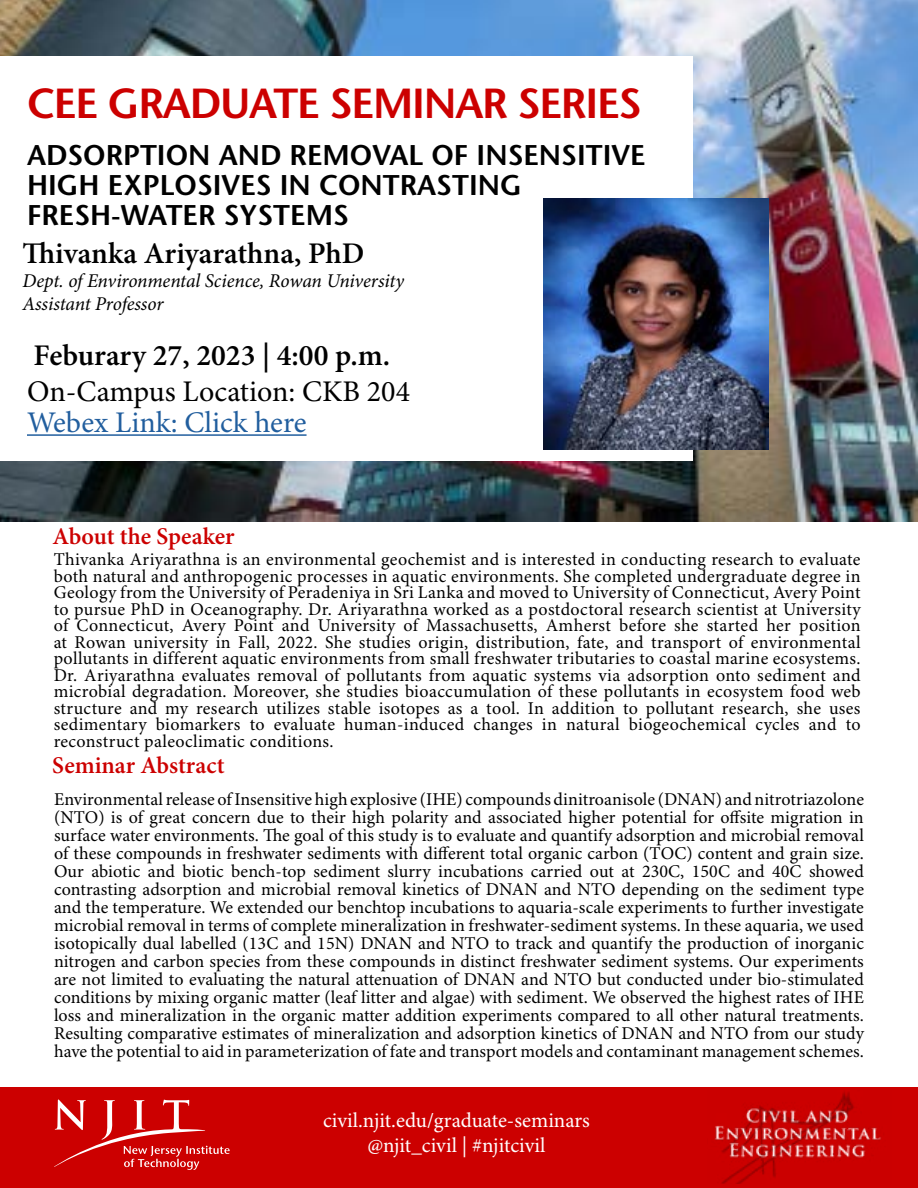
<style>
.page{position:relative;width:918px;height:1188px;background:#fff}
.page>*{position:absolute;margin:0;border:0;box-sizing:border-box;transform-origin:0 0}
.t1{font:600 42px "Stone Sans Std";letter-spacing:-.03em;color:#c00}
.t2{font:600 30px "Minion Pro";color:#000}
.t3{font:30px "Minion Pro";color:#000}
.t4{font:30px "Minion Pro";color:#215e9e}
.t5{font:600 28.5px/30px "Stone Sans Std";color:#000}
.t6{font:600 24px "Minion Pro";color:#c00}
.t7{font:21px/25.2px "Minion Pro";color:#fff;text-align:center}
.t8{font:italic 19.5px/23.4px "Minion Pro";letter-spacing:-.01em;color:#000}
.t9{font:18px/18px "Minion Pro";letter-spacing:.01em;color:#000;text-align:justify}
</style>
<div class="page">
<img style="left:0;top:0;width:918px;height:522px">
<div style="left:0;top:1087px;width:918px;height:101px;background:#c00"></div>
<div style="left:0;top:56px;width:692px;height:405px;background:#fff"></div>
<hr style="left:27px;top:434px;width:280px;height:2px;background:#215e9e">
<svg style="left:54px;top:1100px;width:176px;height:70px"></svg>
<img style="left:715px;top:1091px;width:166px;height:92px">
<img style="left:544px;top:199px;width:224px;height:250px">
<h1 class="t1" style="left:27px;top:78px;width:616px">CEE GRADUATE SEMINAR SERIES</h1>
<h3 class="t5" style="left:27px;top:140px;width:620px">ADSORPTION AND REMOVAL OF INSENSITIVE<br>HIGH EXPLOSIVES IN CONTRASTING<br>FRESH-WATER SYSTEMS</h3>
<h2 class="t2" style="left:22px;top:236px;width:343px">Thivanka Ariyarathna, PhD</h2>
<p class="t8" style="left:22px;top:269px;width:383px">Dept. of Environmental Science, Rowan University<br>Assistant Professor</p>
<h2 class="t2" style="left:34px;top:337px;width:358px">Feburary 27, 2023 | 4:00 p.m.</h2>
<h2 class="t3" style="left:27px;top:373px;width:385px">On-Campus Location: CKB 204</h2>
<h2 class="t4" style="left:27px;top:405px;width:281px">Webex Link: Click here</h2>
<h3 class="t6" style="left:53px;top:522px;width:184px">About the Speaker</h3>
<p class="t9" style="left:54px;top:552px;width:809px;line-height:16.5px">Thivanka Ariyarathna is an environmental geochemist and is interested in conducting research to evaluate both natural and anthropogenic processes in aquatic environments. She completed undergraduate degree in Geology from the University of Peradeniya in Sri Lanka and moved to University of Connecticut, Avery Point to pursue PhD in Oceanography. Dr. Ariyarathna worked as a postdoctoral research scientist at University of Connecticut, Avery Point and University of Massachusetts, Amherst before she started her position at Rowan university in Fall, 2022. She studies origin, distribution, fate, and transport of environmental pollutants in different aquatic environments from small freshwater tributaries to coastal marine ecosystems.<br>Dr. Ariyarathna evaluates removal of pollutants from aquatic systems via adsorption onto sediment and microbial degradation. Moreover, she studies bioaccumulation of these pollutants in ecosystem food web structure and my research utilizes stable isotopes as a tool. In addition to pollutant research, she uses sedimentary biomarkers to evaluate human-induced changes in natural biogeochemical cycles and to reconstruct paleoclimatic conditions.</p>
<h3 class="t6" style="left:52px;top:751px;width:174px">Seminar Abstract</h3>
<p class="t9" style="left:54px;top:791px;width:812px">Environmental release of Insensitive high explosive (IHE) compounds dinitroanisole (DNAN) and nitrotriazolone (NTO) is of great concern due to their high polarity and associated higher potential for offsite migration in surface water environments. The goal of this study is to evaluate and quantify adsorption and microbial removal of these compounds in freshwater sediments with different total organic carbon (TOC) content and grain size.<br>Our abiotic and biotic bench-top sediment slurry incubations carried out at 230C, 150C and 40C showed contrasting adsorption and microbial removal kinetics of DNAN and NTO depending on the sediment type and the temperature. We extended our benchtop incubations to aquaria-scale experiments to further investigate microbial removal in terms of complete mineralization in freshwater-sediment systems. In these aquaria, we used isotopically dual labelled (13C and 15N) DNAN and NTO to track and quantify the production of inorganic nitrogen and carbon species from these compounds in distinct freshwater sediment systems. Our experiments are not limited to evaluating the natural attenuation of DNAN and NTO but conducted under bio-stimulated conditions by mixing organic matter (leaf litter and algae) with sediment. We observed the highest rates of IHE loss and mineralization in the organic matter addition experiments compared to all other natural treatments.<br>Resulting comparative estimates of mineralization and adsorption kinetics of DNAN and NTO from our study have the potential to aid in parameterization of fate and transport models and contaminant management schemes.</p>
<p class="t7" style="left:323px;top:1108px;width:268px">civil.njit.edu/graduate-seminars @njit_civil | #njitcivil</p>
</div>
